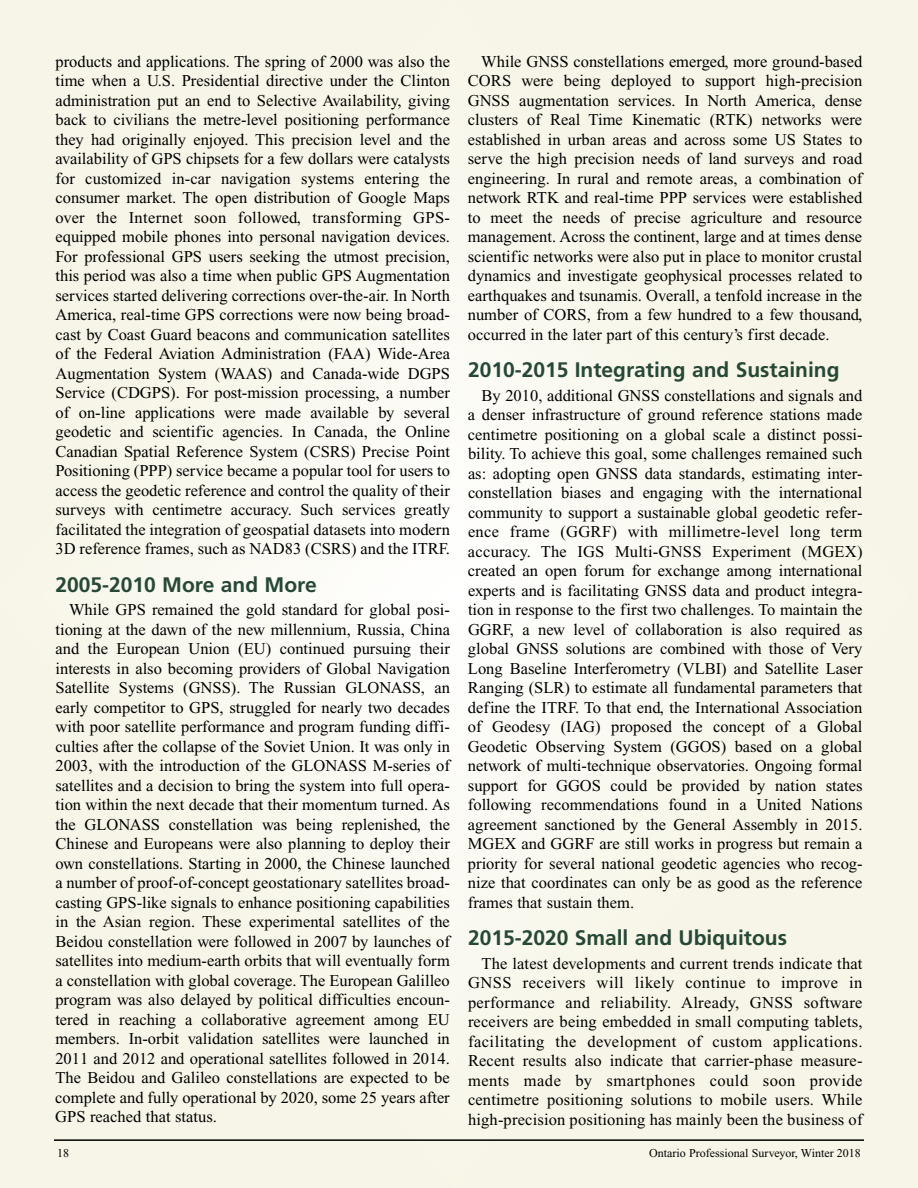
<style>
.page{position:relative;width:918px;height:1188px;background:#fff}
.page>*{position:absolute;margin:0;border:0;box-sizing:border-box;transform-origin:0 0}
.t1{font:700 21px "Frutiger";color:#274836}
.t2{font:16.5px/19.5px "Times New Roman";color:#000;text-align:justify}
.t3{font:12px "Times New Roman";color:#000}
</style>
<div class="page">
<div style="left:0;top:0;width:918px;height:1188px;background:linear-gradient(to right,#f8f7eb,#f8f7eb)"></div>
<hr style="left:54px;top:1139px;width:810px;height:2px;background:#000">
<p class="t2" style="left:56px;top:53px;width:396px">products and applications. The spring of 2000 was also the time when a U.S. Presidential directive under the Clinton administration put an end to Selective Availability, giving back to civilians the metre-level positioning performance they had originally enjoyed. This precision level and the availability of GPS chipsets for a few dollars were catalysts for customized in-car navigation systems entering the consumer market. The open distribution of Google Maps over the Internet soon followed, transforming GPS&shy;equipped mobile phones into personal navigation devices.<br>For professional GPS users seeking the utmost precision, this period was also a time when public GPS Augmentation services started delivering corrections over-the-air. In North America, real-time GPS corrections were now being broad&shy;cast by Coast Guard beacons and communication satellites of the Federal Aviation Administration (FAA) Wide-Area Augmentation System (WAAS) and Canada-wide DGPS Service (CDGPS). For post-mission processing, a number of on-line applications were made available by several geodetic and scientific agencies. In Canada, the Online Canadian Spatial Reference System (CSRS) Precise Point Positioning (PPP) service became a popular tool for users to access the geodetic reference and control the quality of their surveys with centimetre accuracy. Such services greatly facilitated the integration of geospatial datasets into modern 3D reference frames, such as NAD83 (CSRS) and the ITRF.</p>
<p class="t1" style="left:56px;top:576px;width:263px">2005-2010 More and More</p>
<p class="t2" style="left:55px;top:602px;width:396px;text-indent:14px">While GPS remained the gold standard for global posi&shy;tioning at the dawn of the new millennium, Russia, China and the European Union (EU) continued pursuing their interests in also becoming providers of Global Navigation Satellite Systems (GNSS). The Russian GLONASS, an early competitor to GPS, struggled for nearly two decades with poor satellite performance and program funding diffi&shy;culties after the collapse of the Soviet Union. It was only in 2003, with the introduction of the GLONASS M-series of satellites and a decision to bring the system into full opera&shy;tion within the next decade that their momentum turned. As the GLONASS constellation was being replenished, the Chinese and Europeans were also planning to deploy their own constellations. Starting in 2000, the Chinese launched a number of proof-of-concept geostationary satellites broad&shy;casting GPS-like signals to enhance positioning capabilities in the Asian region. These experimental satellites of the Beidou constellation were followed in 2007 by launches of satellites into medium-earth orbits that will eventually form a constellation with global coverage. The European Galilleo program was also delayed by political difficulties encoun&shy;tered in reaching a collaborative agreement among EU members. In-orbit validation satellites were launched in 2011 and 2012 and operational satellites followed in 2014.<br>The Beidou and Galileo constellations are expected to be complete and fully operational by 2020, some 25 years after GPS reached that status.</p>
<p class="t2" style="left:468px;top:53px;width:396px;text-indent:14px">While GNSS constellations emerged, more ground-based CORS were being deployed to support high-precision GNSS augmentation services. In North America, dense clusters of Real Time Kinematic (RTK) networks were established in urban areas and across some US States to serve the high precision needs of land surveys and road engineering. In rural and remote areas, a combination of network RTK and real-time PPP services were established to meet the needs of precise agriculture and resource management. Across the continent, large and at times dense scientific networks were also put in place to monitor crustal dynamics and investigate geophysical processes related to earthquakes and tsunamis. Overall, a tenfold increase in the number of CORS, from a few hundred to a few thousand, occurred in the later part of this century’s first decade.</p>
<p class="t1" style="left:468px;top:362px;width:373px">2010-2015 Integrating and Sustaining</p>
<p class="t2" style="left:468px;top:387px;width:396px;text-indent:14px">By 2010, additional GNSS constellations and signals and a denser infrastructure of ground reference stations made centimetre positioning on a global scale a distinct possi&shy;bility. To achieve this goal, some challenges remained such as: adopting open GNSS data standards, estimating inter&shy;constellation biases and engaging with the international community to support a sustainable global geodetic refer&shy;ence frame (GGRF) with millimetre-level long term accuracy. The IGS Multi-GNSS Experiment (MGEX) created an open forum for exchange among international experts and is facilitating GNSS data and product integra&shy;tion in response to the first two challenges. To maintain the GGRF, a new level of collaboration is also required as global GNSS solutions are combined with those of Very Long Baseline Interferometry (VLBI) and Satellite Laser Ranging (SLR) to estimate all fundamental parameters that define the ITRF. To that end, the International Association of Geodesy (IAG) proposed the concept of a Global Geodetic Observing System (GGOS) based on a global network of multi-technique observatories. Ongoing formal support for GGOS could be provided by nation states following recommendations found in a United Nations agreement sanctioned by the General Assembly in 2015.<br>MGEX and GGRF are still works in progress but remain a priority for several national geodetic agencies who recog&shy;nize that coordinates can only be as good as the reference frames that sustain them.</p>
<p class="t1" style="left:468px;top:929px;width:321px">2015-2020 Small and Ubiquitous</p>
<p class="t2" style="left:468px;top:955px;width:396px;text-indent:13px">The latest developments and current trends indicate that GNSS receivers will likely continue to improve in performance and reliability. Already, GNSS software receivers are being embedded in small computing tablets, facilitating the development of custom applications.<br>Recent results also indicate that carrier-phase measure&shy;ments made by smartphones could soon provide centimetre positioning solutions to mobile users. While high-precision positioning has mainly been the business of</p>
<p class="t3" style="left:57px;top:1148px;width:13px">18</p>
<p class="t3" style="left:649px;top:1148px;width:213px">Ontario Professional Surveyor, Winter 2018</p>
</div>
